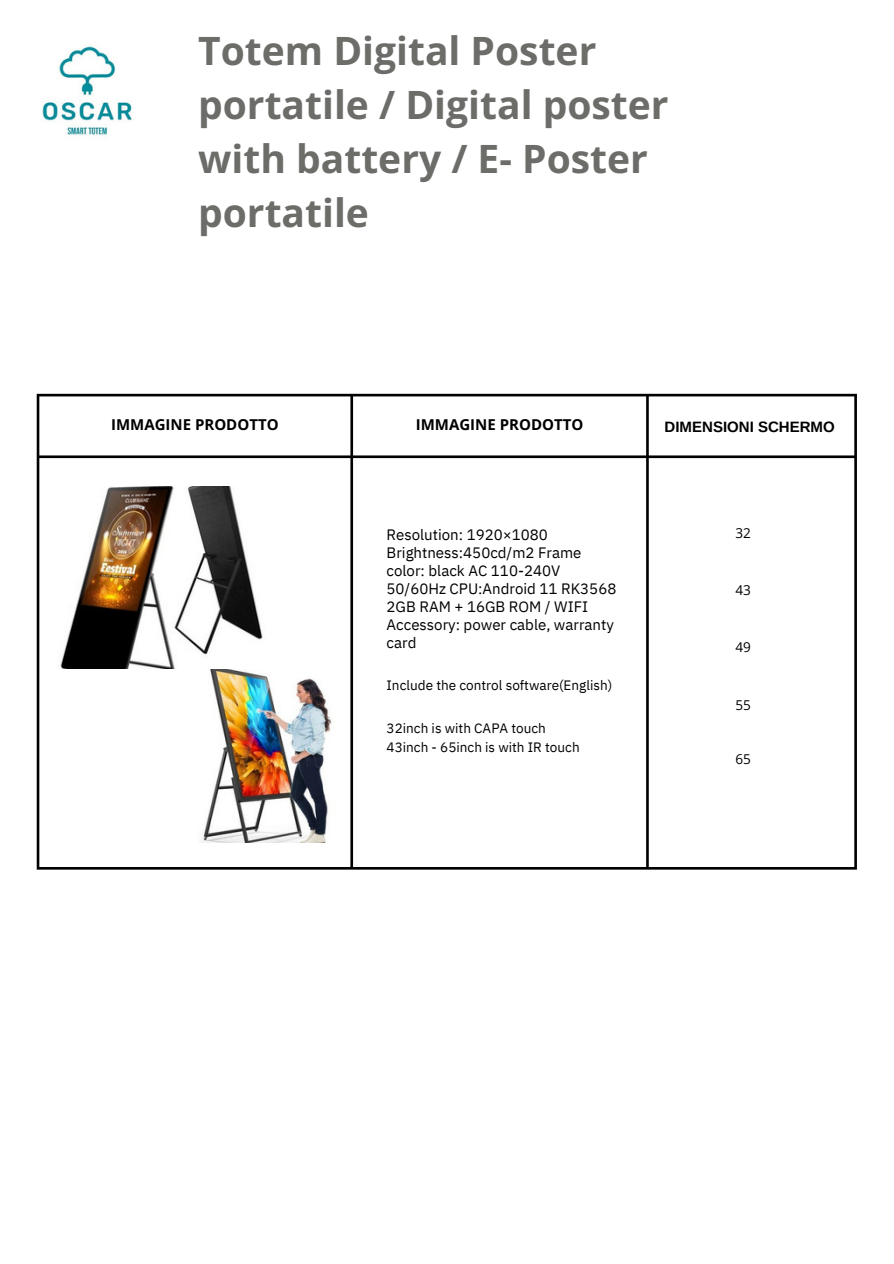
<style>
.page{position:relative;width:894px;height:1264px;background:#fff}
.page>*{position:absolute;margin:0;border:0;box-sizing:border-box;transform-origin:0 0}
.t1{font:700 39px/54px "Open Sans";color:#6c6c69}
.t2{font:15px/18px "IBM Plex Sans";color:#000}
.t3{font:700 15px "Open Sans";color:#000}
.t4{font:700 15px "Arimo";color:#000}
.t5{font:13.5px/19.2px "IBM Plex Sans";color:#000}
.t6{font:13.5px "Open Sans";letter-spacing:.015em;color:#000}
</style>
<div class="page">
<img style="left:42px;top:46px;width:90px;height:89px">
<svg style="left:37px;top:394px;width:819px;height:475px"></svg>
<div style="left:757px;top:416px;width:86px;height:19px;background:#fff"></div>
<p class="t1" style="left:198px;top:22px;width:472px">Totem Digital Poster portatile / Digital poster with battery / E- Poster portatile</p>
<p class="t3" style="left:111px;top:414px;width:169px">IMMAGINE PRODOTTO</p>
<h1 class="t3" style="left:415px;top:414px;width:169px">IMMAGINE PRODOTTO</h1>
<h2 class="t4" style="left:664px;top:418px;width:171px">DIMENSIONI SCHERMO</h2>
<h2 class="t2" style="left:386px;top:525px;width:231px">Resolution: 1920×1080<br>Brightness:450cd/m2 Frame color: black AC 110-240V<br>50/60Hz CPU:Android 11 RK3568<br>2GB RAM + 16GB ROM / WIFI<br>Accessory: power cable, warranty card</h2>
<p class="t5" style="left:386px;top:675px;width:227px">Include the control software(English)</p>
<h2 class="t5" style="left:386px;top:718px;width:194px">32inch is with CAPA touch<br>43inch - 65inch is with IR touch</h2>
<p class="t6" style="left:735px;top:523px;width:17px">32</p>
<p class="t6" style="left:735px;top:580px;width:17px">43</p>
<p class="t6" style="left:735px;top:638px;width:17px">49</p>
<p class="t6" style="left:735px;top:695px;width:17px">55</p>
<p class="t6" style="left:735px;top:750px;width:17px">65</p>
</div>
